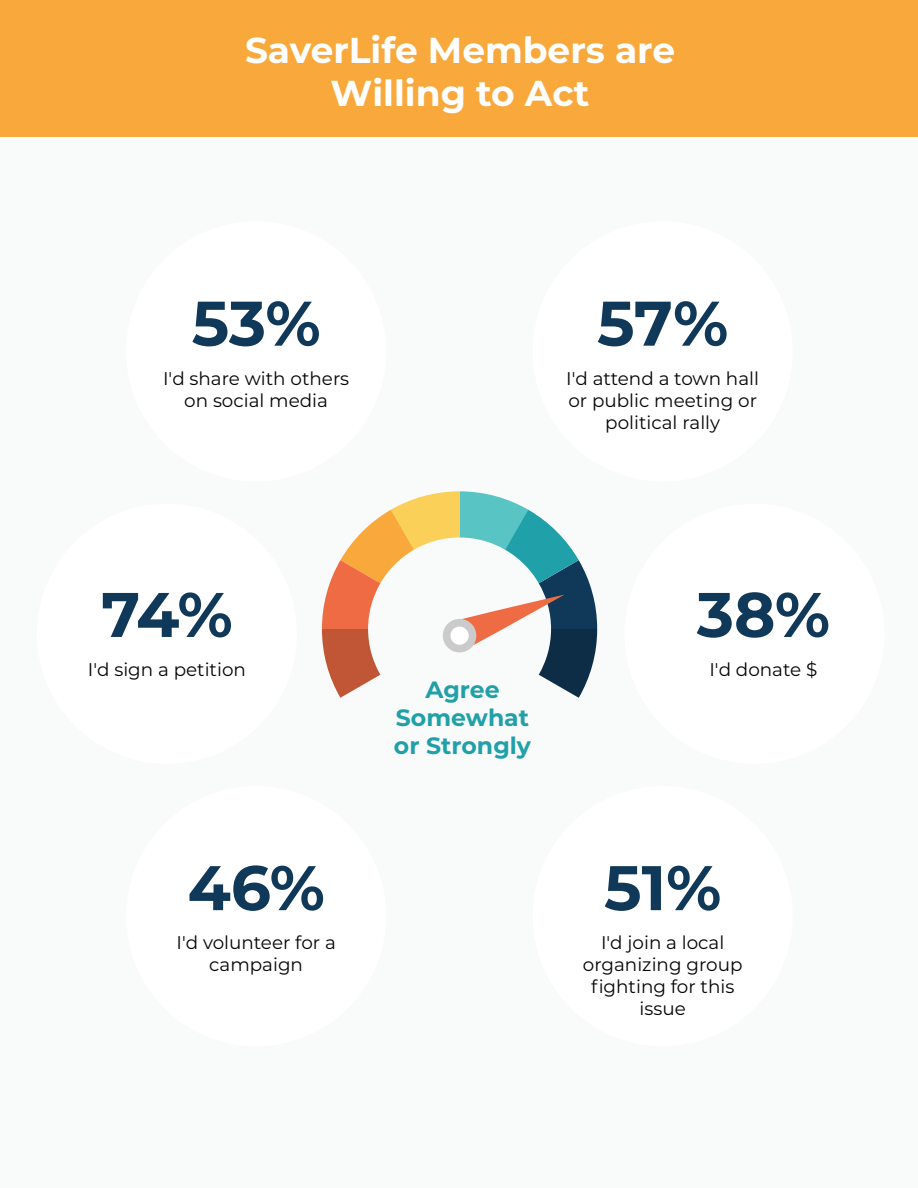
<style>
.page{position:relative;width:918px;height:1188px;background:#fff}
.page>*{position:absolute;margin:0;border:0;box-sizing:border-box;transform-origin:0 0}
.t1{font:700 62.85px "Montserrat";letter-spacing:-.005em;color:#103959}
.t2{font:700 36px/43.2px "Montserrat";color:#fff;text-align:center}
.t3{font:700 23.55px/28.3px "Montserrat";color:#20a0a8;text-align:center}
.t4{font:18.3px/22px "Montserrat";color:#050504;text-align:center}
</style>
<div class="page">
<div style="left:0;top:133px;width:918px;height:1055px;background:#f9fafa"></div>
<div style="left:126px;top:221px;width:260px;height:260px;background:#fff;border-radius:50%"></div>
<div style="left:37px;top:504px;width:260px;height:260px;background:#fff;border-radius:50%"></div>
<div style="left:624px;top:504px;width:260px;height:260px;background:#fff;border-radius:50%"></div>
<div style="left:533px;top:221px;width:260px;height:260px;background:#fff;border-radius:50%"></div>
<div style="left:126px;top:786px;width:260px;height:260px;background:#fff;border-radius:50%"></div>
<div style="left:533px;top:786px;width:260px;height:260px;background:#fff;border-radius:50%"></div>
<svg style="left:322px;top:491px;width:275px;height:207px"></svg>
<div style="left:443px;top:619px;width:33px;height:33px;background:#cbcbcb;border-radius:50%"></div>
<div style="left:450px;top:627px;width:19px;height:18px;background:#fff;border-radius:50%"></div>
<div style="left:0;top:0;width:918px;height:137px;background:#f9a93c"></div>
<h2 class="t2" style="left:245px;top:27px;width:432px">SaverLife Members are<br>Willing to Act</h2>
<h1 class="t1" style="left:192px;top:278px;width:130px">53%</h1>
<p class="t4" style="left:163px;top:366px;width:188px">I'd share with others on social media</p>
<h1 class="t1" style="left:597px;top:278px;width:133px">57%</h1>
<p class="t4" style="left:566px;top:366px;width:194px">I'd attend a town hall or public meeting or political rally</p>
<h1 class="t1" style="left:101px;top:569px;width:133px">74%</h1>
<p class="t4" style="left:88px;top:657px;width:160px">I'd sign a petition</p>
<h1 class="t1" style="left:188px;top:843px;width:139px">46%</h1>
<p class="t4" style="left:177px;top:931px;width:161px">I'd volunteer for a campaign</p>
<p class="t3" style="left:394px;top:674px;width:139px">Agree<br>Somewhat or Strongly</p>
<h1 class="t1" style="left:697px;top:569px;width:135px">38%</h1>
<p class="t4" style="left:709px;top:657px;width:109px">I'd donate $</p>
<h1 class="t1" style="left:604px;top:843px;width:119px">51%</h1>
<p class="t4" style="left:583px;top:931px;width:161px">I'd join a local organizing group fighting for this issue</p>
</div>
